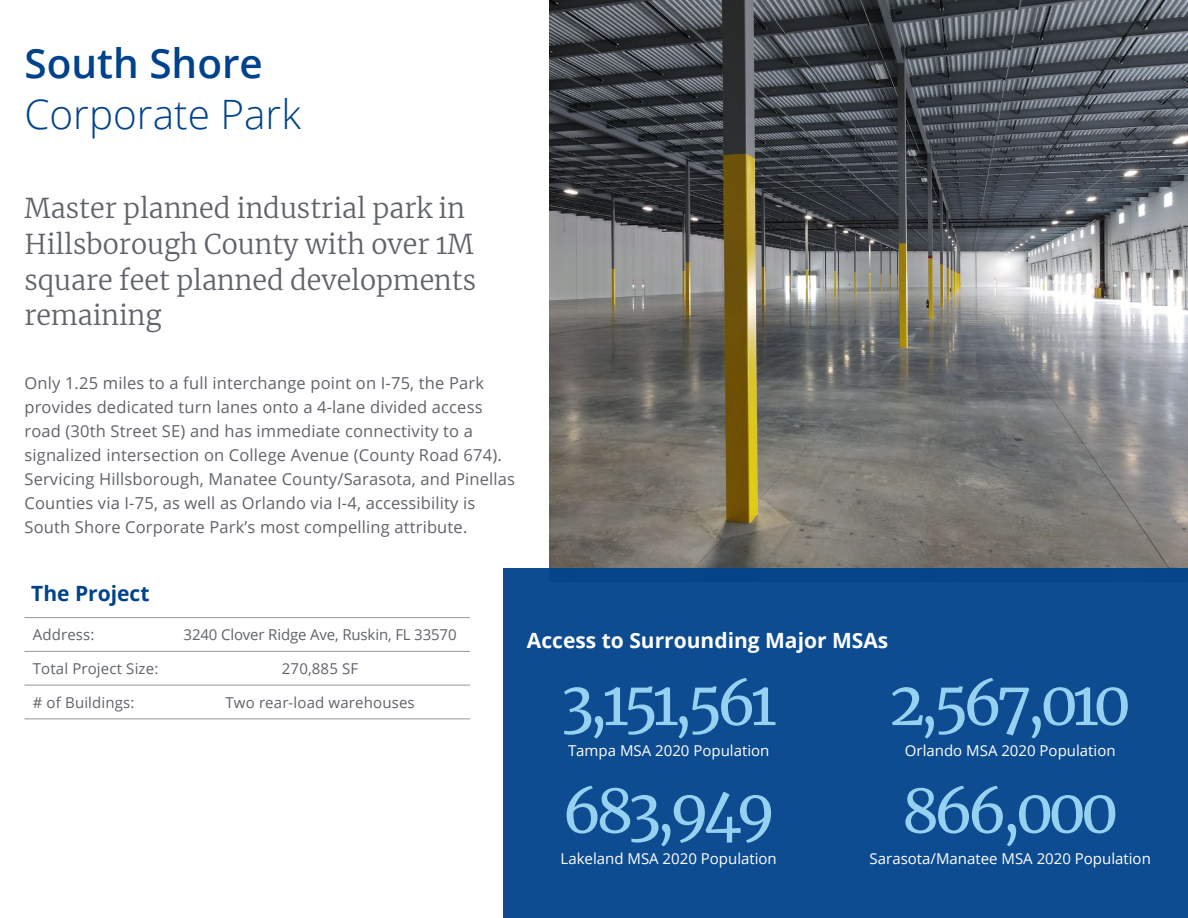
<style>
.page{position:relative;width:1188px;height:918px;background:#fff}
.page>*{position:absolute;margin:0;border:0;box-sizing:border-box;transform-origin:0 0}
.t1{font:60px "Merriweather";letter-spacing:-.1em;color:#96d1f2}
.t2{font:300 40.5px "Open Sans";color:#00438c}
.t3{font:600 40.5px "Open Sans";color:#00438c}
.t4{font:300 27px/36px "Merriweather";color:#5f636a}
.t5{font:700 21px "Open Sans";color:#fff}
.t6{font:700 21px "Open Sans";color:#00438c}
.t7{font:16.5px/24px "Open Sans";letter-spacing:.01em;color:#5f636a}
.t8{font:15px "Open Sans";color:#fff}
.t9{font:15px "Open Sans";letter-spacing:.01em;color:#5f636a}
.t10{font:15px "Open Sans";letter-spacing:-.01em;color:#5f636a}
</style>
<div class="page">
<img style="left:549px;top:0;width:639px;height:568px">
<hr style="left:24px;top:617px;width:146px;height:1px;background:#92979a">
<hr style="left:170px;top:617px;width:300px;height:1px;background:#92979a">
<hr style="left:24px;top:651px;width:146px;height:1px;background:#92979a">
<hr style="left:170px;top:651px;width:300px;height:1px;background:#92979a">
<hr style="left:24px;top:685px;width:146px;height:1px;background:#92979a">
<hr style="left:24px;top:719px;width:146px;height:1px;background:#92979a">
<hr style="left:170px;top:685px;width:300px;height:1px;background:#92979a">
<hr style="left:170px;top:719px;width:300px;height:1px;background:#92979a">
<div style="left:503px;top:568px;width:685px;height:350px;background:#0d4c91"></div>
<h2 class="t3" style="left:24px;top:35px;width:240px">South Shore</h2>
<h2 class="t2" style="left:24px;top:87px;width:278px">Corporate Park</h2>
<h3 class="t4" style="left:24px;top:189px;width:453px">Master planned industrial park in<br>Hillsborough County with over 1M square feet planned developments remaining</h3>
<p class="t7" style="left:24px;top:371px;width:492px">Only 1.25 miles to a full interchange point on I-75, the Park provides dedicated turn lanes onto a 4-lane divided access road (30th Street SE) and has immediate connectivity to a signalized intersection on College Avenue (County Road 674).<br>Servicing Hillsborough, Manatee County/Sarasota, and Pinellas Counties via I-75, as well as Orlando via I-4, accessibility is South Shore Corporate Park’s most compelling attribute.</p>
<p class="t6" style="left:31px;top:579px;width:120px">The Project</p>
<p class="t9" style="left:33px;top:625px;width:63px">Address:</p>
<p class="t10" style="left:184px;top:625px;width:274px">3240 Clover Ridge Ave, Ruskin, FL 33570</p>
<p class="t9" style="left:33px;top:658px;width:127px">Total Project Size:</p>
<p class="t9" style="left:282px;top:658px;width:78px">270,885 SF</p>
<p class="t9" style="left:33px;top:692px;width:103px"># of Buildings:</p>
<p class="t9" style="left:225px;top:692px;width:191px">Two rear-load warehouses</p>
<p class="t5" style="left:527px;top:626px;width:363px">Access to Surrounding Major MSAs</p>
<h1 class="t1" style="left:561px;top:662px;width:218px">3,151,561</h1>
<p class="t8" style="left:568px;top:740px;width:203px">Tampa MSA 2020 Population</p>
<h1 class="t1" style="left:889px;top:662px;width:244px">2,567,010</h1>
<p class="t8" style="left:905px;top:740px;width:212px">Orlando MSA 2020 Population</p>
<h1 class="t1" style="left:562px;top:770px;width:215px">683,949</h1>
<p class="t8" style="left:561px;top:848px;width:218px">Lakeland MSA 2020 Population</p>
<h1 class="t1" style="left:902px;top:770px;width:219px">866,000</h1>
<p class="t8" style="left:870px;top:848px;width:283px">Sarasota/Manatee MSA 2020 Population</p>
</div>
